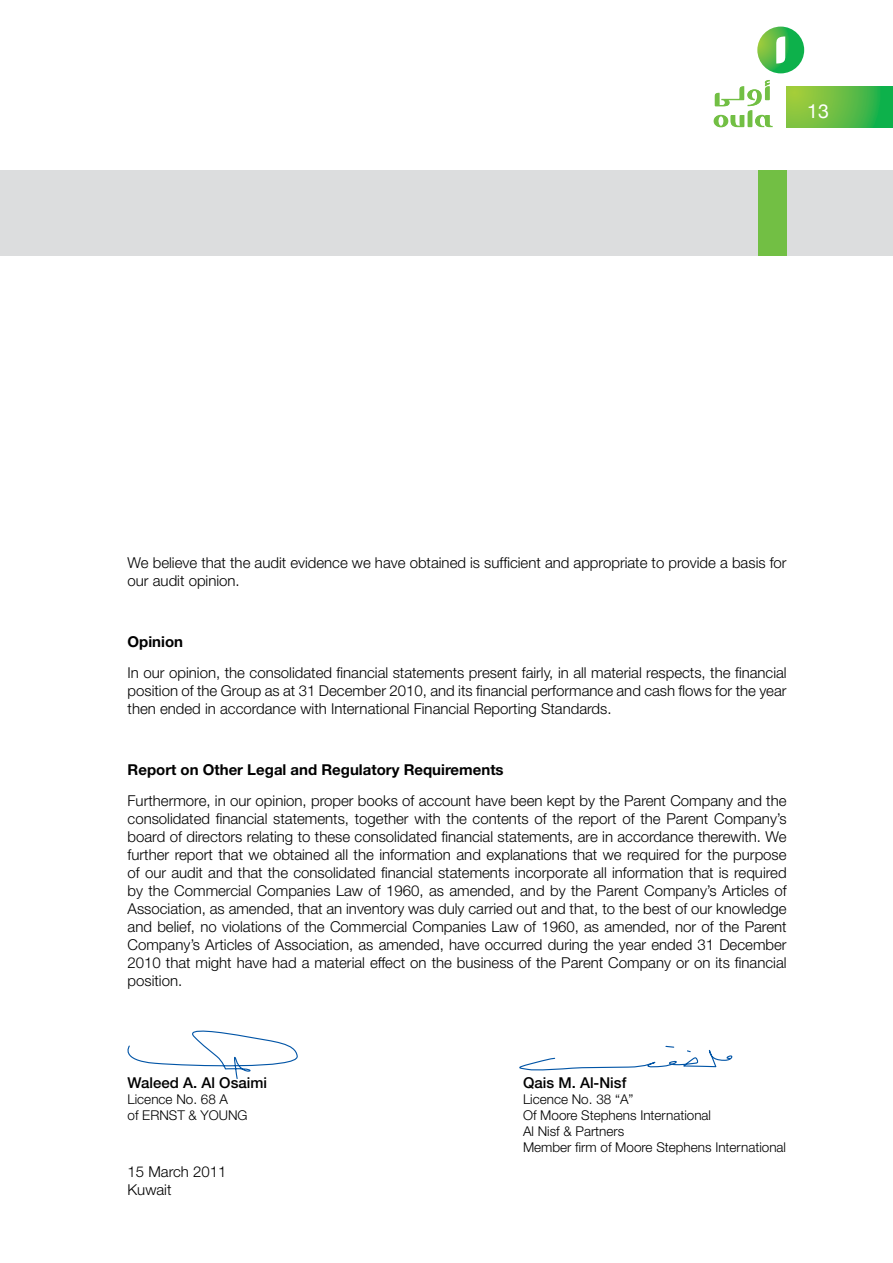
<style>
.page{position:relative;width:893px;height:1263px;background:#fff}
.page>*{position:absolute;margin:0;border:0;box-sizing:border-box;transform-origin:0 0}
.t1{font:19.5px "Helvetica Neue";color:#fff}
.t2{font:300 15px/18px "Helvetica Neue";color:#000}
.t3{font:700 15px "Helvetica Neue";color:#000}
.t4{font:500 15px "Helvetica Neue";color:#000}
.t5{font:300 13.5px/16.2px "Helvetica Neue";color:#000}
</style>
<div class="page">
<svg style="left:787px;top:86px;width:106px;height:41px;background:#5ebc44"></svg>
<svg style="left:714px;top:80px;width:59px;height:47px"></svg>
<svg style="left:757px;top:27px;width:47px;height:46px"></svg>
<svg style="left:776px;top:36px;width:9px;height:28px"></svg>
<div style="left:0;top:170px;width:893px;height:85px;background:#dcddde"></div>
<div style="left:758px;top:170px;width:29px;height:85px;background:#72bf44"></div>
<svg style="left:519px;top:1045px;width:214px;height:26px"></svg>
<svg style="left:127px;top:1030px;width:171px;height:49px"></svg>
<h1 class="t1" style="left:807px;top:99px;width:23px">13</h1>
<p class="t2" style="left:128px;top:553px;width:661px">We believe that the audit evidence we have obtained is sufficient and appropriate to provide a basis for our audit opinion.</p>
<p class="t3" style="left:128px;top:632px;width:57px">Opinion</p>
<p class="t2" style="left:128px;top:663px;width:661px;text-align:justify">In our opinion, the consolidated financial statements present fairly, in all material respects, the financial position of the Group as at 31 December 2010, and its financial performance and cash flows for the year then ended in accordance with International Financial Reporting Standards.</p>
<p class="t3" style="left:128px;top:761px;width:378px">Report on Other Legal and Regulatory Requirements</p>
<p class="t2" style="left:128px;top:791px;width:661px;text-align:justify">Furthermore, in our opinion, proper books of account have been kept by the Parent Company and the consolidated financial statements, together with the contents of the report of the Parent Company’s board of directors relating to these consolidated financial statements, are in accordance therewith. We further report that we obtained all the information and explanations that we required for the purpose of our audit and that the consolidated financial statements incorporate all information that is required by the Commercial Companies Law of 1960, as amended, and by the Parent Company’s Articles of Association, as amended, that an inventory was duly carried out and that, to the best of our knowledge and belief, no violations of the Commercial Companies Law of 1960, as amended, nor of the Parent Company’s Articles of Association, as amended, have occurred during the year ended 31 December 2010 that might have had a material effect on the business of the Parent Company or on its financial position.</p>
<p class="t4" style="left:128px;top:1073px;width:141px">Waleed A. Al Osaimi</p>
<p class="t5" style="left:128px;top:1091px;width:122px">Licence No. 68 A<br>of ERNST &amp; YOUNG</p>
<p class="t2" style="left:128px;top:1162px;width:100px">15 March 2011<br>Kuwait</p>
<p class="t4" style="left:523px;top:1073px;width:105px">Qais M. Al-Nisf</p>
<p class="t5" style="left:523px;top:1091px;width:265px">Licence No. 38 “A”<br>Of Moore Stephens International<br>Al Nisf &amp; Partners<br>Member firm of Moore Stephens International</p>
</div>
